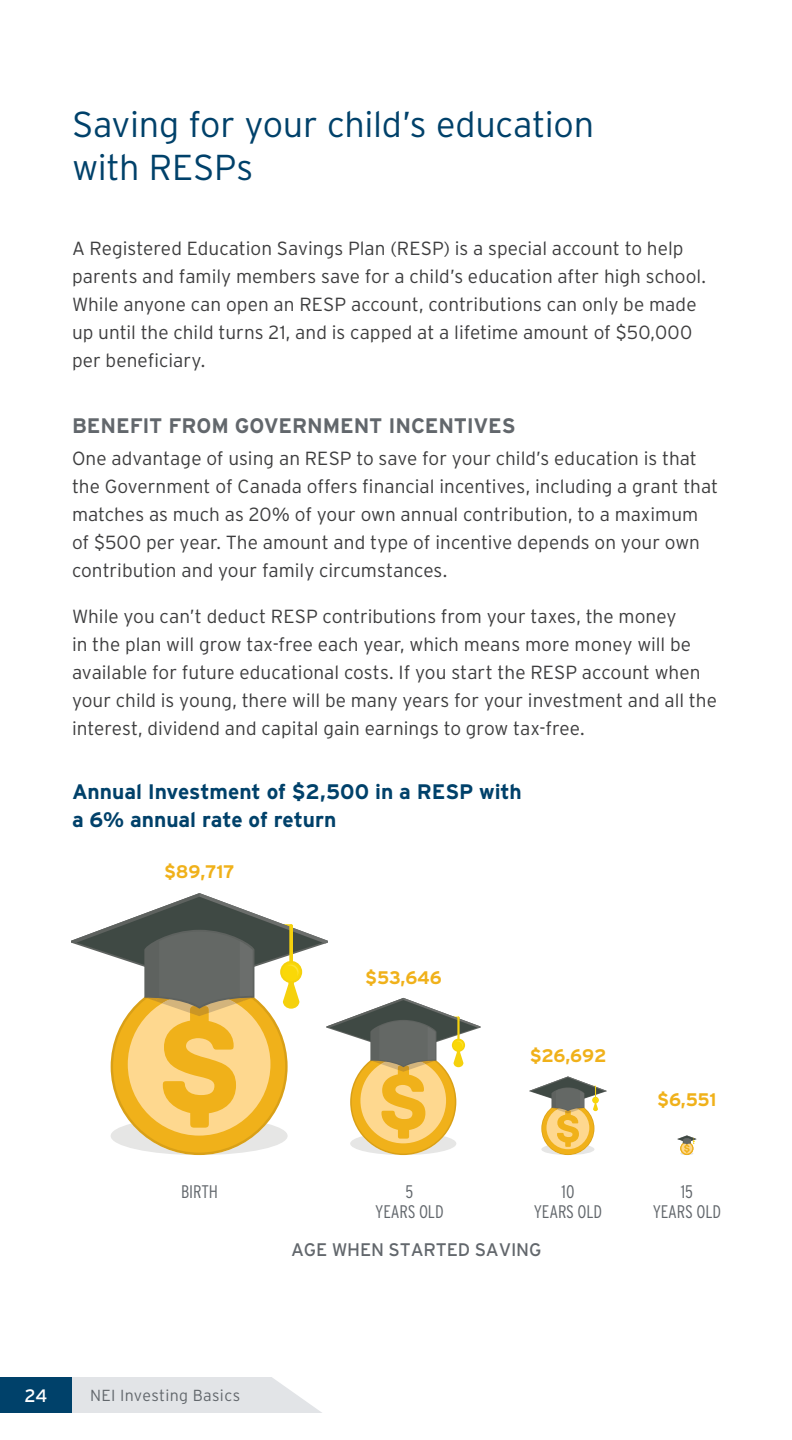
<style>
.page{position:relative;width:792px;height:1440px;background:#fff}
.page>*{position:absolute;margin:0;border:0;box-sizing:border-box;transform-origin:0 0}
.t1{font:300 36px/43.2px "Interstate";letter-spacing:-.01em;color:#00416a}
.t2{font:700 21px "Interstate";letter-spacing:-.005em;color:#00416a}
.t3{font:700 21px "Interstate";color:#62676c}
.t4{font:300 19px/28px "Interstate";color:#3e3e3f}
.t5{font:300 condensed 18.2px/20.2px "Interstate";letter-spacing:-.01em;color:#62676c;text-align:center}
.t6{font:700 18.2px "Interstate";letter-spacing:-.01em;color:#f0b11a}
.t7{font:18.2px "Interstate";letter-spacing:-.01em;color:#62676c}
.t8{font:18px "Interstate";color:#fff}
.t9{font:300 16px "Interstate";letter-spacing:.025em;color:#62676c}
</style>
<div class="page">
<svg style="left:72px;top:1377px;width:250px;height:36px;background:#e4e6e9"></svg>
<div style="left:0;top:1377px;width:72px;height:36px;background:#00416a"></div>
<svg style="left:71px;top:893px;width:410px;height:262px"></svg>
<svg style="left:529px;top:1076px;width:78px;height:79px"></svg>
<svg style="left:677px;top:1135px;width:20px;height:20px"></svg>
<h1 class="t1" style="left:72px;top:102px;width:524px">Saving for your child’s education with RESPs</h1>
<p class="t4" style="left:72px;top:234px;width:636px">A Registered Education Savings Plan (RESP) is a special account to help parents and family members save for a child’s education after high school.<br>While anyone can open an RESP account, contributions can only be made up until the child turns 21, and is capped at a lifetime amount of $50,000 per beneficiary.</p>
<p class="t3" style="left:72px;top:414px;width:445px">Benefit from government i ncentives</p>
<p class="t4" style="left:72px;top:445px;width:648px">One advantage of using an RESP to save for your child’s education is that the Government of Canada offers financial incentives, including a grant that matches as much as 20% of your own annual contribution, to a maximum of $500 per year. The amount and type of incentive depends on your own contribution and your family circumstances.</p>
<p class="t4" style="left:72px;top:603px;width:646px">While you can’t deduct RESP contributions from your taxes, the money<br>in the plan will grow tax-free each year, which means more money will be available for future educational costs. If you start the RESP account when your child is young, there will be many years for your investment and all the interest, dividend and capital gain earnings to grow tax-free.</p>
<p class="t2" style="left:72px;top:780px;width:360px">Annual Investment of $2,500 in a RESP</p>
<p class="t2" style="left:479px;top:780px;width:44px">with</p>
<p class="t2" style="left:72px;top:808px;width:266px">a 6% annual rate of return</p>
<p class="t6" style="left:164px;top:862px;width:72px">$89,717</p>
<p class="t5" style="left:181px;top:1181px;width:38px">BIRTH</p>
<p class="t6" style="left:365px;top:967px;width:78px">$53,646</p>
<p class="t5" style="left:375px;top:1181px;width:70px">5<br>YEARS OLD</p>
<p class="t6" style="left:530px;top:1045px;width:78px">$26,692</p>
<p class="t5" style="left:534px;top:1181px;width:70px">10<br>YEARS OLD</p>
<p class="t7" style="left:291px;top:1240px;width:252px">AGE WHEN STARTED SAVING</p>
<p class="t6" style="left:657px;top:1089px;width:61px">$6,551</p>
<p class="t5" style="left:653px;top:1181px;width:70px">15<br>YEARS OLD</p>
<p class="t8" style="left:24px;top:1386px;width:25px">24</p>
<p class="t9" style="left:90px;top:1387px;width:152px">NEI Investing Basics</p>
</div>
